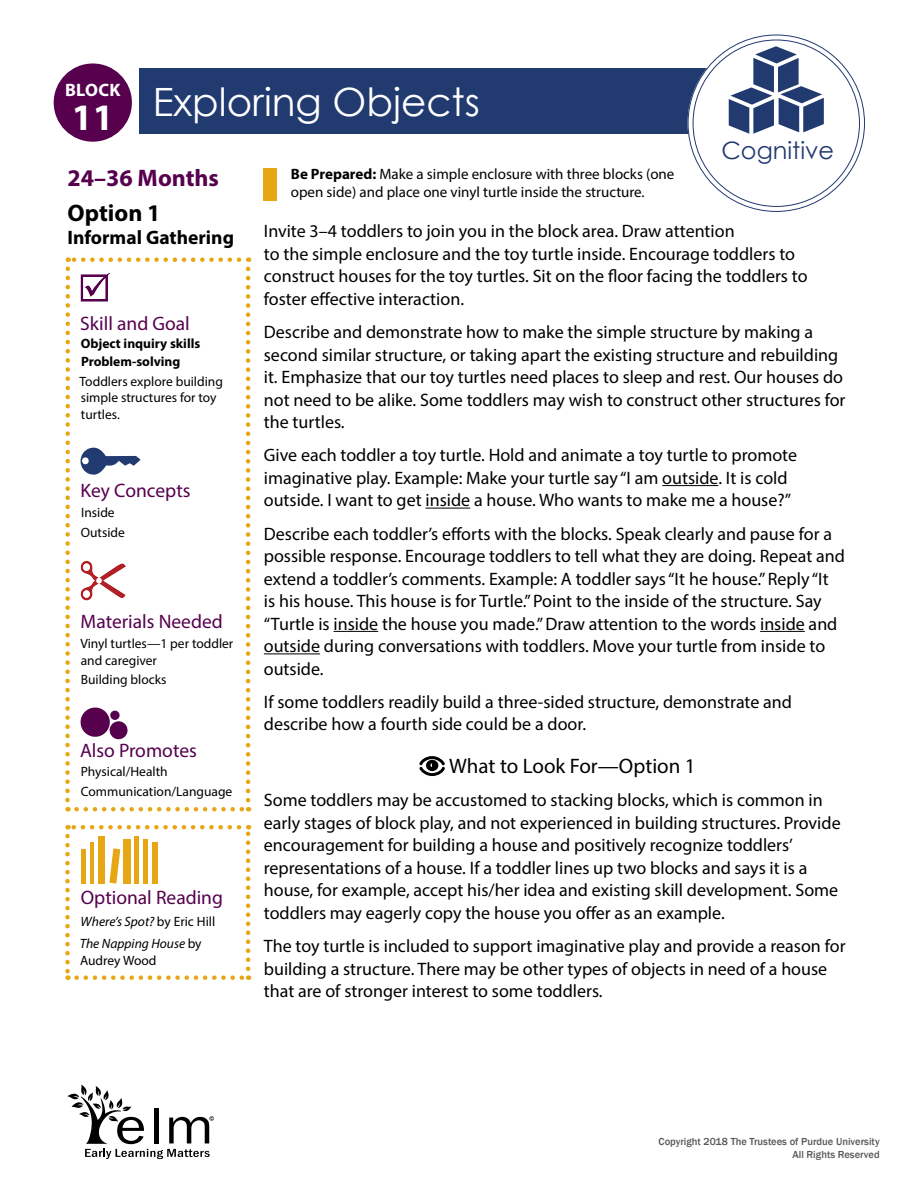
<style>
.page{position:relative;width:918px;height:1188px;background:#fff}
.page>*{position:absolute;margin:0;border:0;box-sizing:border-box;transform-origin:0 0}
._1-02_Lesson_Title{font:39px "Century Gothic";color:#fff}
._1-10_Block_Day{font:700 37.5px "Myriad Pro";color:#fff}
._1-07_I-T_Age{font:700 24px "Myriad Pro";color:#56004e}
._1-01_Domain_Lg_Math{font:24px "Century Gothic";color:#213a70}
._1-11_I-T_Option_Sub{font:700 24px "Myriad Pro";color:#000}
._4-MISC_What_to_Look{font:21px "Myriad Pro";color:#000}
._2-01_Sidebar_Subhea{font:19.5px "Myriad Pro";color:#56004e}
._1-08_Group_Size{font:700 19.5px "Myriad Pro";color:#000}
._3-13_IT_Body{font:18px/22.5px "Myriad Pro";color:#000}
._1-09_I-T_Block{font:700 18px "Myriad Pro";letter-spacing:.02em;color:#fff}
._3-IT_MISC_Be_Prepar{font:15px/18px "Myriad Pro";color:#000}
._2-05_I-T_Sidebar_Bo{font:13.5px/16.5px "Myriad Pro";color:#000}
._2-02_Learning_Goal{font:13.5px/16.5px "Myriad Pro";color:#000}
._2-07_Shared_Reading{font:italic 13.5px/16.5px "Myriad Pro";color:#000}
._2-02a_Skill{font:700 13.5px "Myriad Pro";color:#000}
._2-08_I-T_Key_Concep{font:13.5px "Myriad Pro";color:#000}
.t1{font:500 10.5px/12.6px "Franklin Gothic";color:#58595b;text-align:right}
.s1{font-style:normal}
.s2{font-weight:700}
</style>
<div class="page">
<div style="left:140px;top:68px;width:571px;height:66px;background:#213a70"></div>
<div style="left:54px;top:63px;width:78px;height:79px;background:#56004e;border-radius:50%"></div>
<div style="left:691px;top:37px;width:171px;height:172px;background:#fff;border-radius:50%"></div>
<div style="left:688px;top:34px;width:177px;height:178px;border:6px solid #fff;border-radius:50%"></div>
<svg style="left:729px;top:46px;width:95px;height:88px"></svg>
<svg style="left:81px;top:273px;width:29px;height:29px"></svg>
<svg style="left:81px;top:448px;width:60px;height:27px"></svg>
<svg style="left:81px;top:561px;width:45px;height:40px"></svg>
<svg style="left:81px;top:708px;width:47px;height:31px"></svg>
<svg style="left:77px;top:807px;width:172px;height:4px"></svg>
<svg style="left:246px;top:257px;width:4px;height:543px"></svg>
<svg style="left:68px;top:257px;width:171px;height:5px"></svg>
<svg style="left:65px;top:269px;width:5px;height:542px"></svg>
<div style="left:81px;top:849px;width:5px;height:35px;background:#e7a614"></div>
<hr style="left:90px;top:842px;width:3px;height:42px;background:#e7a614">
<hr style="left:135px;top:836px;width:4px;height:48px;background:#e7a614">
<div style="left:98px;top:836px;width:6px;height:48px;background:#e7a614"></div>
<svg style="left:109px;top:848px;width:11px;height:36px"></svg>
<div style="left:152px;top:842px;width:6px;height:42px;background:#e7a614"></div>
<hr style="left:144px;top:839px;width:4px;height:45px;background:#e7a614">
<div style="left:123px;top:839px;width:7px;height:45px;background:#e7a614"></div>
<svg style="left:65px;top:836px;width:5px;height:144px"></svg>
<svg style="left:77px;top:975px;width:172px;height:5px"></svg>
<svg style="left:246px;top:825px;width:4px;height:144px"></svg>
<svg style="left:67px;top:825px;width:172px;height:4px"></svg>
<div style="left:264px;top:168px;width:13px;height:33px;background:#e7a614"></div>
<hr style="left:662px;top:485px;width:56px;height:1px;background:#000">
<hr style="left:426px;top:508px;width:44px;height:1px;background:#000">
<hr style="left:334px;top:631px;width:44px;height:1px;background:#000">
<hr style="left:760px;top:631px;width:45px;height:1px;background:#000">
<hr style="left:264px;top:653px;width:56px;height:1px;background:#000">
<svg style="left:419px;top:756px;width:26px;height:20px"></svg>
<svg style="left:68px;top:1085px;width:146px;height:74px"></svg>
<p class="_1-09_I-T_Block" style="left:65px;top:78px;width:57px">BLOCK</p>
<p class="_1-10_Block_Day" style="left:72px;top:93px;width:43px">11</p>
<h1 class="_1-02_Lesson_Title" style="left:153px;top:75px;width:329px">Exploring Objects</h1>
<h1 class="_1-01_Domain_Lg_Math" style="left:721px;top:133px;width:114px">Cognitive</h1>
<h1 class="_1-07_I-T_Age" style="left:68px;top:162px;width:153px">24–36 Months</h1>
<p class="_1-11_I-T_Option_Sub" style="left:68px;top:198px;width:95px">Option 1</p>
<h2 class="_1-08_Group_Size" style="left:68px;top:225px;width:168px">Informal Gathering</h2>
<p class="_2-01_Sidebar_Subhea" style="left:80px;top:311px;width:111px">Skill and Goal</p>
<p class="_2-02a_Skill" style="left:81px;top:335px;width:121px">Object inquiry skills</p>
<p class="_2-02a_Skill" style="left:81px;top:353px;width:101px">Problem-solving</p>
<p class="_2-02_Learning_Goal" style="left:80px;top:373px;width:145px">Toddlers explore building simple structures for toy turtles.</p>
<p class="_2-01_Sidebar_Subhea" style="left:81px;top:479px;width:111px">Key Concepts</p>
<p class="_2-08_I-T_Key_Concep" style="left:81px;top:504px;width:35px">Inside</p>
<p class="_2-08_I-T_Key_Concep" style="left:81px;top:524px;width:46px">Outside</p>
<p class="_2-01_Sidebar_Subhea" style="left:81px;top:610px;width:144px">Materials Needed</p>
<p class="_2-05_I-T_Sidebar_Bo" style="left:80px;top:635px;width:155px">Vinyl turtles—1 per toddler and caregiver</p>
<p class="_2-05_I-T_Sidebar_Bo" style="left:81px;top:671px;width:87px">Building blocks</p>
<p class="_2-01_Sidebar_Subhea" style="left:80px;top:738px;width:118px">Also Promotes</p>
<p class="_2-05_I-T_Sidebar_Bo" style="left:81px;top:763px;width:88px">Physical/Health</p>
<p class="_2-05_I-T_Sidebar_Bo" style="left:81px;top:783px;width:153px">Communication/Language</p>
<p class="_2-01_Sidebar_Subhea" style="left:81px;top:886px;width:144px">Optional Reading</p>
<p class="_2-07_Shared_Reading" style="left:81px;top:913px;width:136px">Where’s Spot? <span class="s1">by Eric Hill</span></p>
<p class="_2-07_Shared_Reading" style="left:80px;top:935px;width:123px">The Napping House <span class="s1">by<br>Audrey Wood</span></p>
<p class="_3-IT_MISC_Be_Prepar" style="left:291px;top:165px;width:385px"><span class="s2">Be Prepared:</span> Make a simple enclosure with three blocks (one open side) and place one vinyl turtle inside the structure.</p>
<p class="_3-13_IT_Body" style="left:264px;top:220px;width:545px">Invite 3–4 toddlers to join you in the block area. Draw attention<br>to the simple enclosure and the toy turtle inside. Encourage toddlers to construct houses for the toy turtles. Sit on the floor facing the toddlers to foster effective interaction.</p>
<p class="_3-13_IT_Body" style="left:264px;top:320px;width:583px">Describe and demonstrate how to make the simple structure by making a second similar structure, or taking apart the existing structure and rebuilding it. Emphasize that our toy turtles need places to sleep and rest. Our houses do not need to be alike. Some toddlers may wish to construct other structures for the turtles.</p>
<p class="_3-13_IT_Body" style="left:264px;top:444px;width:535px">Give each toddler a toy turtle. Hold and animate a toy turtle to promote imaginative play. Example: Make your turtle say “I am outside. It is cold outside. I want to get inside a house. Who wants to make me a house?”</p>
<p class="_3-13_IT_Body" style="left:264px;top:522px;width:583px">Describe each toddler’s efforts with the blocks. Speak clearly and pause for a possible response. Encourage toddlers to tell what they are doing. Repeat and extend a toddler’s comments. Example: A toddler says “It he house.” Reply “It<br>is his house. This house is for Turtle.” Point to the inside of the structure. Say “Turtle is inside the house you made.” Draw attention to the words inside and outside during conversations with toddlers. Move your turtle from inside to outside.</p>
<p class="_3-13_IT_Body" style="left:264px;top:690px;width:530px">If some toddlers readily build a three-sided structure, demonstrate and describe how a fourth side could be a door.</p>
<p class="_4-MISC_What_to_Look" style="left:449px;top:753px;width:248px">What to Look For—Option 1</p>
<p class="_3-13_IT_Body" style="left:264px;top:789px;width:578px">Some toddlers may be accustomed to stacking blocks, which is common in early stages of block play, and not experienced in building structures. Provide encouragement for building a house and positively recognize toddlers’ representations of a house. If a toddler lines up two blocks and says it is a house, for example, accept his/her idea and existing skill development. Some toddlers may eagerly copy the house you offer as an example.</p>
<p class="_3-13_IT_Body" style="left:264px;top:935px;width:583px">The toy turtle is included to support imaginative play and provide a reason for building a structure. There may be other types of objects in need of a house that are of stronger interest to some toddlers.</p>
<p class="t1" style="left:659px;top:1136px;width:223px">Copyright 2018 The Trustees of Purdue University<br>All Rights Reserved</p>
</div>
